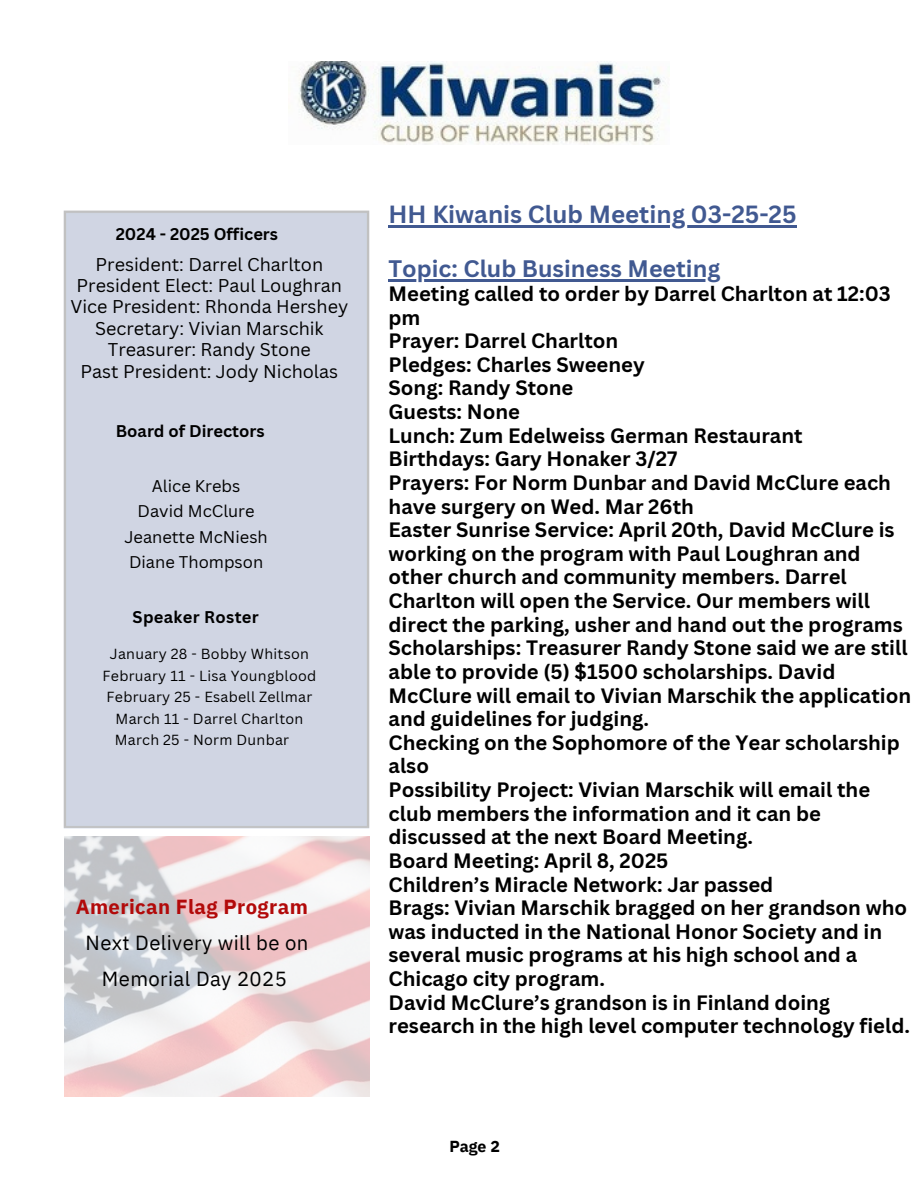
<style>
.page{position:relative;width:918px;height:1188px;background:#fff}
.page>*{position:absolute;margin:0;border:0;box-sizing:border-box;transform-origin:0 0}
.t1{font:700 24.15px "Canva Sans";color:#415991}
.t2{font:700 23.25px "Canva Sans";color:#415991}
.t3{font:20.4px/36px "IBM Plex Sans";letter-spacing:.02em;color:#000;text-align:center}
.t4{font:700 20.25px/23.7px "Canva Sans";color:#000}
.t5{font:18px/21.3px "Canva Sans";color:#000;text-align:center}
.t6{font:16.5px/25.2px "Canva Sans";color:#000;text-align:center}
.t7{font:700 16.5px "Canva Sans";color:#000}
.t8{font:700 16.5px "Canva Sans";letter-spacing:.02em;color:#000}
.t9{font:700 15.9px "IBM Plex Sans";color:#000}
.t10{font:14.25px "Canva Sans";letter-spacing:.02em;color:#000}
.s1{font-weight:700;color:#b20a0a}
</style>
<div class="page">
<img style="left:298px;top:61px;width:366px;height:84px">
<div style="left:63px;top:210px;width:307px;height:627px;background:#d0d5e3"></div>
<img style="left:65px;top:837px;width:305px;height:259px">
<hr style="left:389px;top:226px;width:408px;height:2px;background:#415991">
<hr style="left:389px;top:280px;width:331px;height:2px;background:#415991">
<h5 class="t7" style="left:116px;top:222px;width:164px">2024 - 2025 Officers</h5>
<h1 class="t5" style="left:70px;top:253px;width:279px">President: Darrel Charlton<br>President Elect: Paul Loughran<br>Vice President: Rhonda Hershey<br>Secretary: Vivian Marschik<br>Treasurer: Randy Stone<br>Past President: Jody Nicholas</h1>
<h4 class="t7" style="left:116px;top:419px;width:150px">Board of Directors</h4>
<h5 class="t6" style="left:124px;top:473px;width:145px">Alice Krebs<br>David McClure<br>Jeanette McNiesh<br>Diane Thompson</h5>
<h4 class="t8" style="left:133px;top:606px;width:128px">Speaker Roster</h4>
<h4 class="t10" style="left:110px;top:644px;width:201px">January 28 - Bobby Whitson</h4>
<p class="t10" style="left:103px;top:666px;width:215px">February 11 - Lisa Youngblood</p>
<p class="t10" style="left:107px;top:687px;width:207px">February 25 - Esabell Zellmar</p>
<p class="t10" style="left:116px;top:708px;width:189px">March 11 - Darrel Charlton</p>
<p class="t10" style="left:115px;top:730px;width:176px">March 25 - Norm Dunbar</p>
<p class="t3" style="left:76px;top:888px;width:234px"><span class="s1">American Flag Program<br></span>Next Delivery will be on<br>Memorial Day 2025</p>
<p class="t1" style="left:389px;top:198px;width:410px">HH Kiwanis Club Meeting 03-25-25</p>
<h3 class="t2" style="left:389px;top:253px;width:333px">Topic: Club Business Meeting</h3>
<h3 class="t4" style="left:389px;top:281px;width:524px">Meeting called to order by Darrel Charlton at 12:03 pm<br>Prayer: Darrel Charlton<br>Pledges: Charles Sweeney<br>Song: Randy Stone<br>Guests: None<br>Lunch: Zum Edelweiss German Restaurant<br>Birthdays: Gary Honaker 3/27<br>Prayers: For Norm Dunbar and David McClure each have surgery on Wed. Mar 26th<br>Easter Sunrise Service: April 20th, David McClure is working on the program with Paul Loughran and other church and community members. Darrel Charlton will open the Service. Our members will direct the parking, usher and hand out the programs Scholarships: Treasurer Randy Stone said we are still able to provide (5) $1500 scholarships. David McClure will email to Vivian Marschik the application and guidelines for judging.<br>Checking on the Sophomore of the Year scholarship also<br>Possibility Project: Vivian Marschik will email the club members the information and it can be discussed at the next Board Meeting.<br>Board Meeting: April 8, 2025<br>Children’s Miracle Network: Jar passed<br>Brags: Vivian Marschik bragged on her grandson who was inducted in the National Honor Society and in several music programs at his high school and a Chicago city program.<br>David McClure’s grandson is in Finland doing research in the high level computer technology field.</h3>
<p class="t9" style="left:449px;top:1135px;width:52px">Page 2</p>
</div>
